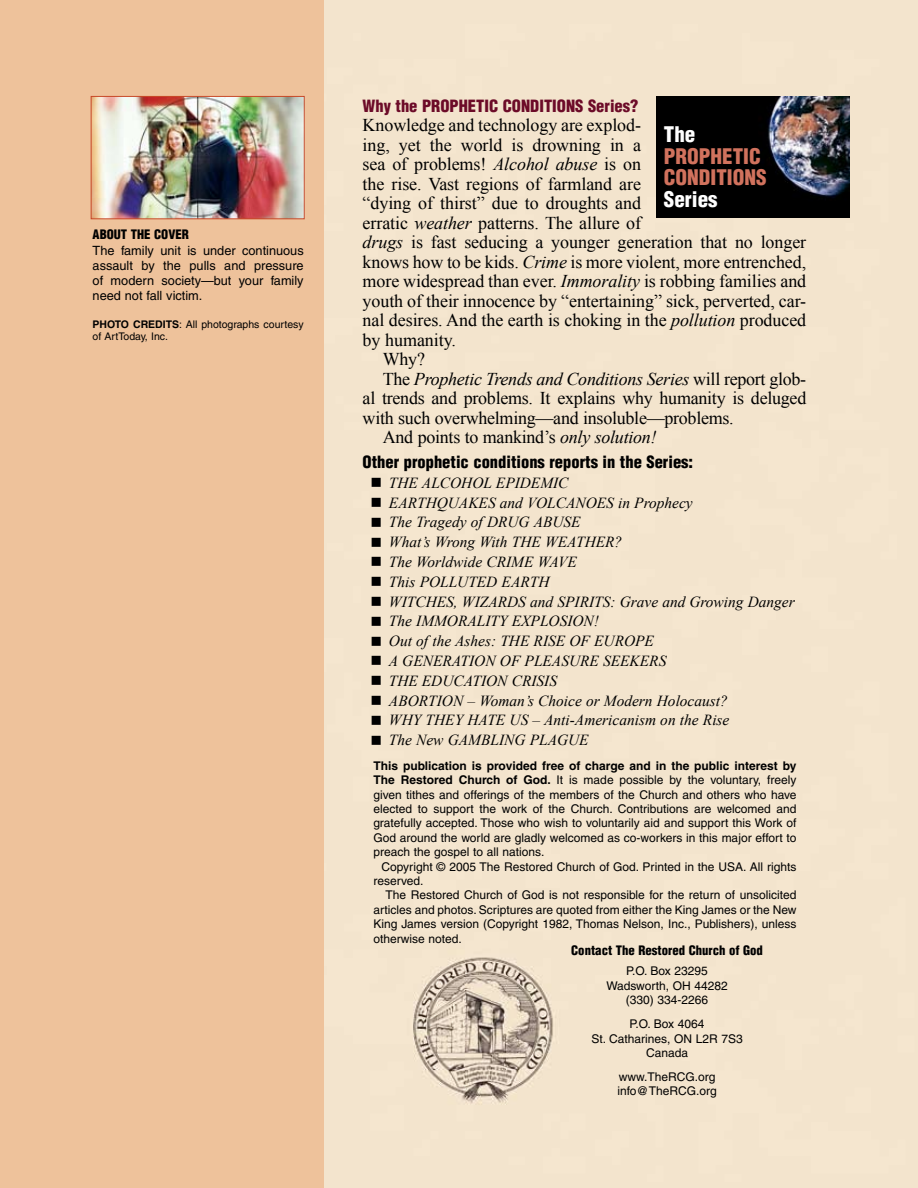
<style>
.page{position:relative;width:918px;height:1188px;background:#fff}
.page>*{position:absolute;margin:0;border:0;box-sizing:border-box;transform-origin:0 0}
.t1{font:900 condensed 21px/21.8px "Helvetica";color:#d1725d}
.t2{font:900 condensed 21px "Helvetica";color:#fff}
.t3{font:18px "Times New Roman";letter-spacing:-.005em;color:#000}
.t4{font:italic 18px "Times New Roman";letter-spacing:-.015em;color:#000}
.t5{font:900 condensed 16.5px "Helvetica";color:#000}
.t6{font:900 condensed 16.5px "Helvetica";color:#6c0b28}
.t7{font:italic 15.3px/19.8px "Times New Roman";color:#000}
.t8{font:12.75px/15.3px "Helvetica";color:#000;text-align:justify}
.t9{font:900 condensed 12.75px "Helvetica";color:#000}
.t10{font:12px/14.4px "Helvetica";color:#000;text-align:justify}
.t11{font:10.5px/12px "Helvetica";color:#000}
.s1{font-weight:700}
.s2{font-style:italic}
.s3{font-style:normal}
</style>
<div class="page">
<div style="left:324px;top:0;width:594px;height:1188px;background:#f3e4cd"></div>
<div style="left:0;top:0;width:324px;height:1188px;background:#eec29b"></div>
<img style="left:93px;top:98px;width:209px;height:119px">
<div style="left:91px;top:96px;width:213px;height:123px;border:1px solid #c84927"></div>
<img style="left:656px;top:97px;width:194px;height:120px">
<svg style="left:372px;top:478px;width:9px;height:9px"></svg>
<svg style="left:372px;top:498px;width:9px;height:9px"></svg>
<svg style="left:372px;top:518px;width:9px;height:9px"></svg>
<svg style="left:372px;top:537px;width:9px;height:9px"></svg>
<svg style="left:372px;top:557px;width:9px;height:9px"></svg>
<svg style="left:372px;top:577px;width:9px;height:9px"></svg>
<svg style="left:372px;top:597px;width:9px;height:9px"></svg>
<svg style="left:372px;top:617px;width:9px;height:9px"></svg>
<svg style="left:372px;top:636px;width:9px;height:9px"></svg>
<svg style="left:372px;top:656px;width:9px;height:9px"></svg>
<svg style="left:372px;top:676px;width:9px;height:9px"></svg>
<svg style="left:372px;top:696px;width:9px;height:9px"></svg>
<svg style="left:372px;top:716px;width:9px;height:9px"></svg>
<svg style="left:372px;top:735px;width:9px;height:9px"></svg>
<p class="t9" style="left:93px;top:227px;width:98px">ABOUT THE COVER</p>
<p class="t8" style="left:93px;top:242px;width:213px">The family unit is under continuous assault by the pulls and pressure of modern society—but your family need not fall victim.</p>
<p class="t11" style="left:93px;top:319px;width:213px"><span class="s1">Photo Credits</span>: All photographs courtesy of ArtToday, Inc.</p>
<h3 class="t6" style="left:363px;top:95px;width:277px">Why the prophetic conditions Series?</h3>
<h2 class="t3" style="left:363px;top:113px;width:280px">Knowledge and technology are explod-</h2>
<h2 class="t3" style="left:363px;top:132px;width:280px">ing, yet the world is drowning in a</h2>
<h2 class="t3" style="left:363px;top:152px;width:280px">sea of problems! <span class="s2">Alcohol abuse</span> is on</h2>
<h2 class="t3" style="left:363px;top:171px;width:280px">the rise. Vast regions of farmland are</h2>
<h2 class="t3" style="left:363px;top:191px;width:280px">“dying of thirst” due to droughts and</h2>
<h2 class="t3" style="left:363px;top:210px;width:280px">erratic <span class="s2">weather</span> patterns. The allure of</h2>
<h2 class="t3" style="left:363px;top:230px;width:445px"><span class="s2">drugs</span> is fast seducing a younger generation that no longer</h2>
<h2 class="t3" style="left:363px;top:249px;width:445px">knows how to be kids. <span class="s2">Crime</span> is more violent, more entrenched,</h2>
<h2 class="t3" style="left:363px;top:269px;width:445px">more widespread than ever. <span class="s2">Immorality</span> is robbing families and</h2>
<h2 class="t3" style="left:363px;top:288px;width:445px">youth of their innocence by “entertaining” sick, perverted, car-</h2>
<h2 class="t3" style="left:363px;top:308px;width:445px">nal desires. And the earth is choking in the <span class="s2">pollution</span> produced</h2>
<h2 class="t3" style="left:363px;top:327px;width:95px">by humanity.</h2>
<h2 class="t3" style="left:383px;top:347px;width:44px">Why?</h2>
<h2 class="t4" style="left:383px;top:366px;width:425px"><span class="s3">The</span> Prophetic Trends and Conditions Series <span class="s3">will report glob-</span></h2>
<h2 class="t3" style="left:363px;top:386px;width:445px">al trends and problems. It explains why humanity is deluged</h2>
<h2 class="t3" style="left:363px;top:405px;width:373px">with such overwhelming—and insoluble—problems.</h2>
<h2 class="t3" style="left:383px;top:425px;width:275px">And points to mankind’s <span class="s2">only solution!</span></h2>
<h3 class="t5" style="left:363px;top:452px;width:332px">Other prophetic conditions reports in the Series:</h3>
<p class="t7" style="left:389px;top:472px;width:174px">THE ALCOHOL Epidemic<br>Earthquakes and Volca</p>
<h1 class="t2" style="left:664px;top:121px;width:33px">The</h1>
<h1 class="t1" style="left:664px;top:145px;width:98px">PROPHETIC<br>CONDITIONS</h1>
<h1 class="t2" style="left:664px;top:186px;width:55px">Series</h1>
<p class="t7" style="left:575px;top:492px;width:21px">noes</p>
<p class="t7" style="left:618px;top:492px;width:77px">in Prophecy</p>
<p class="t7" style="left:389px;top:512px;width:185px">The Tragedy of Drug Abuse<br>What’s Wrong With the</p>
<p class="t7" style="left:545px;top:532px;width:24px">Weathe</p>
<p class="t7" style="left:605px;top:532px;width:19px">r?</p>
<p class="t7" style="left:389px;top:552px;width:172px">The Worldwide Crime Wave<br>This Poll</p>
<p class="t7" style="left:457px;top:571px;width:84px">uted Earth</p>
<p class="t7" style="left:389px;top:591px;width:407px;text-indent:65px">, Wizards and Spirits: Grave and Growing Danger<br>The immoralit</p>
<p class="t7" style="left:389px;top:591px;width:23px">Witches</p>
<p class="t7" style="left:389px;top:611px;width:267px;text-indent:195px">n!<br>Out of the Ashes: THE RISE OF EUR OPE<br>A Generatio</p>
<p class="t7" style="left:499px;top:611px;width:42px">y explosio</p>
<p class="t7" style="left:389px;top:651px;width:340px;text-indent:96px">n of PLEASUR E SEEKERS<br>THE EDU CATION CRISIS<br>ABORTION – Woman’s Choice or Modern Holocaust?<br>Wh y The y Hate</p>
<p class="t7" style="left:389px;top:710px;width:342px;text-indent:121px">Us – Anti-Americanism on the Rise<br>The New gambling pla gue</p>
<p class="t10" style="left:373px;top:758px;width:425px"><span class="s1">This publication is provided free of charge and in the public interest by The Restored Church of God.</span> It is made possible by the voluntary, freely given tithes and offerings of the members of the Church and others who have elected to support the work of the Church. Contributions are welcomed and gratefully accepted. Those who wish to voluntarily aid and support this Work of God around the world are gladly welcomed as co-workers in this major effort to preach the gospel to all nations.</p>
<p class="t10" style="left:373px;top:859px;width:425px;text-indent:8px">Copyright © 2005 The Restored Church of God. Printed in the USA. All rights reserved.</p>
<p class="t10" style="left:373px;top:888px;width:425px;text-indent:12px">The Restored Church of God is not responsible for the return of unsolicited articles and photos. Scriptures are quoted from either the King James or the New King James version (Copyright 1982, Thomas Nelson, Inc., Publishers), unless otherwise noted.</p>
<p class="t9" style="left:571px;top:943px;width:193px">Contact The Restored Church of God</p>
<p class="t10" style="left:606px;top:964px;width:123px;text-align:center">P.O. Box 23295<br>Wadsworth, OH 44282 (330) 334-2266</p>
<p class="t10" style="left:591px;top:1017px;width:153px;text-align:center">P.O. Box 4064<br>St. Catharines, ON L2R 7S3<br>Canada</p>
<p class="t10" style="left:618px;top:1070px;width:101px">www.TheRCG.org info@TheRCG.org</p>
</div>
